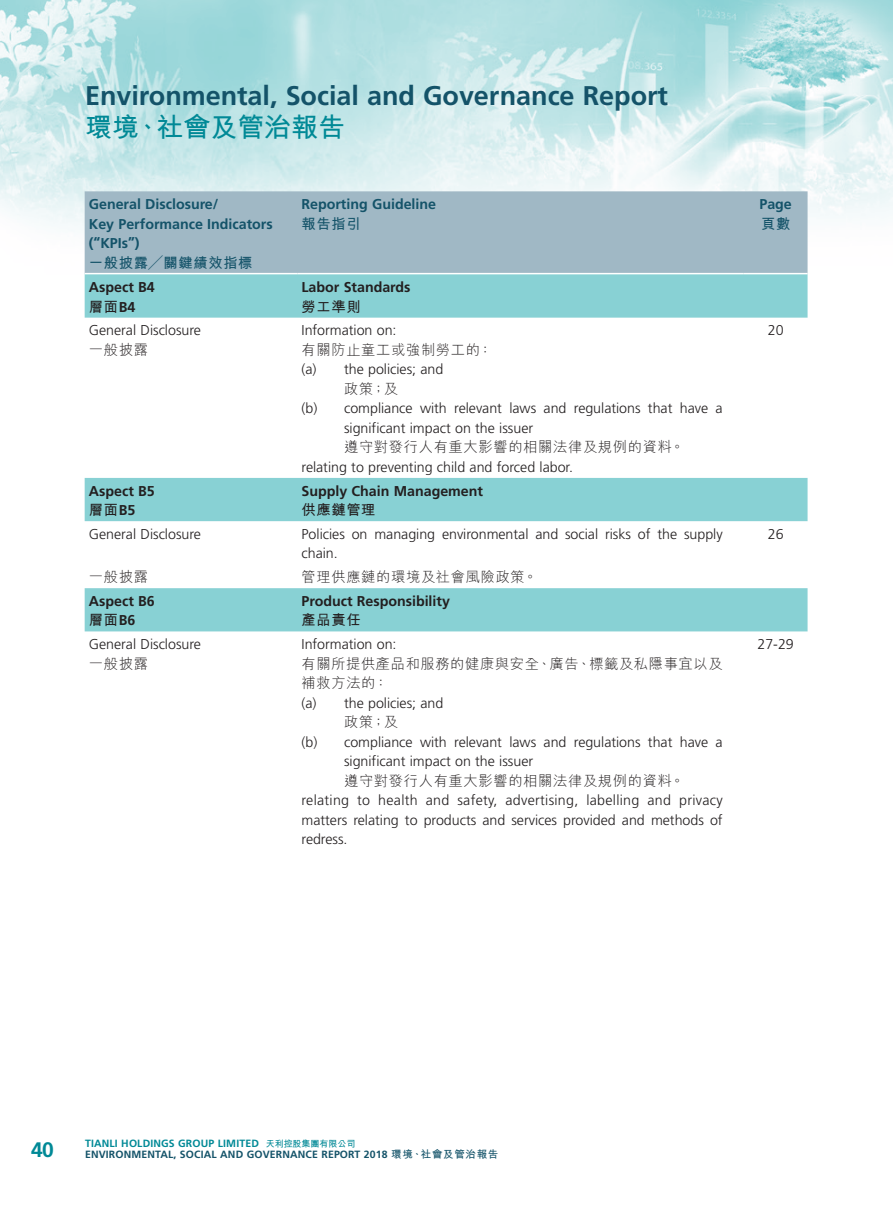
<style>
.page{position:relative;width:893px;height:1212px;background:#fff}
.page>*{position:absolute;margin:0;border:0;box-sizing:border-box;transform-origin:0 0}
.t1{font:700 27px "Frutiger LT Std";color:#145369}
.t2{font:700 27px "M Hei HK";color:#008996}
.t3{font:700 21px "Frutiger LT Std";color:#008996}
.Body_Text{font:300 14.25px/19.5px "Frutiger LT Std";color:#231f20}
.Body_Text-2{font:300 14.25px/19.5px "M Hei HK";letter-spacing:.05em;color:#231f20}
.Body_Text-3{font:700 14.25px "Frutiger LT Std";color:#231f20}
.Body_Text-4{font:700 14.25px "Frutiger LT Std";color:#145369}
.Body_Text-5{font:700 14.25px "M Hei HK";letter-spacing:.05em;color:#231f20}
.Body_Text-6{font:700 14.25px "M Hei HK";letter-spacing:.05em;color:#145369}
.t4{font:700 10.5px/10.5px "Frutiger LT Std";letter-spacing:.015em;color:#145369}
.s1{font-family:"Frutiger LT Std"}
.s2{color:#008996}
.s3{font-family:"M Hei HK";font-size:9px;color:#008996}
.s4{font-family:"M Hei HK"}
</style>
<div class="page">
<img style="left:0;top:0;width:893px;height:280px">
<div style="left:85px;top:191px;width:722px;height:82px;background:#a0b8c5"></div>
<svg style="left:85px;top:274px;width:722px;height:357px"></svg>
<hr style="left:85px;top:273px;width:212px;height:1px;background:#fff">
<hr style="left:297px;top:273px;width:447px;height:1px;background:#fff">
<hr style="left:744px;top:273px;width:63px;height:1px;background:#fff">
<h1 class="t1" style="left:85px;top:80px;width:584px">Environmental, Social and Governance Report</h1>
<h1 class="t2" style="left:85px;top:107px;width:262px">環境、社會及管治報告</h1>
<p class="Body_Text-4" style="left:89px;top:196px;width:131px">General Disclosure/</p>
<p class="Body_Text-4" style="left:89px;top:215px;width:185px">Key Performance Indicators</p>
<p class="Body_Text-4" style="left:89px;top:235px;width:52px">(“KPIs”)</p>
<p class="Body_Text-6" style="left:89px;top:252px;width:165px">一般披露╱關鍵績效指標</p>
<p class="Body_Text-4" style="left:302px;top:196px;width:136px">Reporting Guideline</p>
<p class="Body_Text-6" style="left:302px;top:213px;width:61px">報告指引</p>
<p class="Body_Text-3" style="left:89px;top:279px;width:67px">Aspect B4</p>
<p class="Body_Text-5" style="left:89px;top:296px;width:48px">層面<span class="s1">B4</span></p>
<p class="Body_Text-3" style="left:302px;top:279px;width:111px">Labor Standards</p>
<p class="Body_Text-5" style="left:302px;top:296px;width:61px">勞工準則</p>
<p class="Body_Text" style="left:89px;top:321px;width:114px">General Disclosure</p>
<p class="Body_Text-2" style="left:89px;top:340px;width:61px">一般披露</p>
<p class="Body_Text" style="left:302px;top:321px;width:97px">Information on:</p>
<p class="Body_Text-2" style="left:302px;top:340px;width:192px">有關防止童工或強制勞工的：</p>
<p class="Body_Text" style="left:302px;top:360px;width:143px">(a) the policies; and</p>
<p class="Body_Text-2" style="left:344px;top:379px;width:56px">政策；及</p>
<p class="Body_Text" style="left:344px;top:399px;width:380px;text-indent:-43px">(b) compliance with relevant laws and regulations that have a significant impact on the issuer</p>
<p class="Body_Text-2" style="left:344px;top:437px;width:342px">遵守對發行人有重大影響的相關法律及規例的資料。</p>
<p class="Body_Text" style="left:302px;top:457px;width:273px">relating to preventing child and forced labor.</p>
<p class="Body_Text-3" style="left:89px;top:482px;width:67px">Aspect B5</p>
<p class="Body_Text-5" style="left:89px;top:499px;width:48px">層面<span class="s1">B5</span></p>
<p class="Body_Text-3" style="left:302px;top:482px;width:183px">Supply Chain Management</p>
<p class="Body_Text-5" style="left:302px;top:499px;width:75px">供應鏈管理</p>
<p class="Body_Text-4" style="left:759px;top:196px;width:34px">Page</p>
<p class="Body_Text-6" style="left:761px;top:213px;width:31px">頁數</p>
<p class="Body_Text" style="left:768px;top:321px;width:17px">20</p>
<p class="Body_Text" style="left:89px;top:524px;width:114px">General Disclosure</p>
<p class="Body_Text" style="left:302px;top:524px;width:423px">Policies on managing environmental and social risks of the supply chain.</p>
<p class="Body_Text" style="left:768px;top:524px;width:17px">26</p>
<p class="Body_Text-2" style="left:89px;top:567px;width:61px">一般披露</p>
<p class="Body_Text-2" style="left:302px;top:567px;width:237px">管理供應鏈的環境及社會風險政策。</p>
<p class="Body_Text-3" style="left:89px;top:592px;width:67px">Aspect B6</p>
<p class="Body_Text-5" style="left:89px;top:610px;width:48px">層面<span class="s1">B6</span></p>
<p class="Body_Text-3" style="left:302px;top:592px;width:150px">Product Responsibility</p>
<p class="Body_Text-5" style="left:302px;top:610px;width:61px">產品責任</p>
<p class="Body_Text" style="left:89px;top:635px;width:114px">General Disclosure</p>
<p class="Body_Text-2" style="left:89px;top:653px;width:61px">一般披露</p>
<p class="Body_Text" style="left:302px;top:635px;width:97px">Information on:</p>
<p class="Body_Text-2" style="left:302px;top:653px;width:423px">有關所提供產品和服務的健康與安全、廣告、標籤及私隱事宜以及補救方法的：</p>
<p class="Body_Text" style="left:302px;top:693px;width:143px">(a) the policies; and</p>
<p class="Body_Text-2" style="left:344px;top:712px;width:56px">政策；及</p>
<p class="Body_Text" style="left:344px;top:732px;width:380px;text-indent:-43px">(b) compliance with relevant laws and regulations that have a significant impact on the issuer</p>
<p class="Body_Text-2" style="left:344px;top:770px;width:342px">遵守對發行人有重大影響的相關法律及規例的資料。</p>
<p class="Body_Text" style="left:302px;top:791px;width:423px;text-align:justify">relating to health and safety, advertising, labelling and privacy matters relating to products and services provided and methods of redress.</p>
<p class="Body_Text" style="left:757px;top:635px;width:38px">27-29</p>
<h2 class="t3" style="left:31px;top:1137px;width:24px">40</h2>
<p class="t4" style="left:85px;top:1138px;width:415px"><span class="s2">TIANLI HOLDINGS GROUP LIMITED</span> <span class="s3">天利控股集團有限公司<br></span>ENVIRONMENTAL, SOCIAL AND GOVERNANCE REPORT 2018 <span class="s4">環境、社會及管治報告</span></p>
</div>
